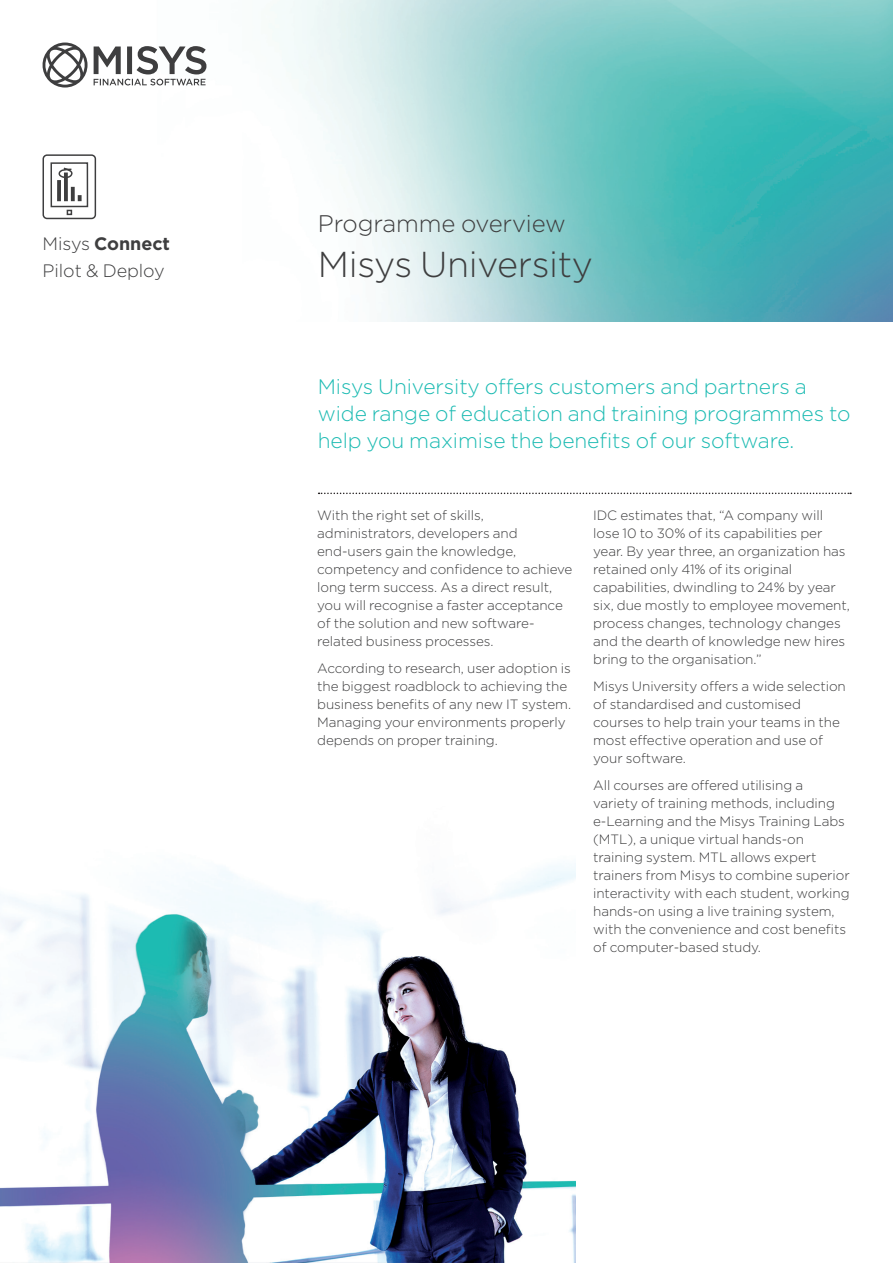
<style>
.page{position:relative;width:893px;height:1263px;background:#fff}
.page>*{position:absolute;margin:0;border:0;box-sizing:border-box;transform-origin:0 0}
.Cover_Title__Solutio{font:300 36px "Gotham";letter-spacing:-.01em;color:#3e3e3f}
.Cover_Title__Solutio-2{font:300 24px "Gotham";letter-spacing:-.005em;color:#3e3e3f}
.Text__Standard_First{font:300 21px/27px "Gotham";letter-spacing:-.005em;color:#1dbbb3}
.Cover_Title__Product{font:700 18px "Gotham";letter-spacing:-.005em;color:#3e3e3f}
.Cover_Title__Product-2{font:300 18px "Gotham";letter-spacing:-.005em;color:#3e3e3f}
.Text__Body{font:300 13.5px/18px "Gotham";letter-spacing:-.005em;color:#3e3e3f}
.s1{font-weight:300}
</style>
<div class="page">
<img style="left:42px;top:0;width:851px;height:322px">
<svg style="left:42px;top:154px;width:55px;height:66px"></svg>
<img style="left:0;top:864px;width:575px;height:399px">
<svg style="left:319px;top:493px;width:532px;height:1px"></svg>
<svg style="left:94px;top:46px;width:112px;height:39px"></svg>
<svg style="left:43px;top:43px;width:45px;height:45px"></svg>
<p class="Cover_Title__Product" style="left:43px;top:231px;width:129px"><span class="s1">Misys</span> Connect</p>
<p class="Cover_Title__Product-2" style="left:43px;top:259px;width:124px">Pilot &amp; Deploy</p>
<p class="Cover_Title__Solutio-2" style="left:318px;top:208px;width:249px">Programme overview</p>
<p class="Cover_Title__Solutio" style="left:318px;top:241px;width:277px">Misys University</p>
<p class="Text__Standard_First" style="left:318px;top:372px;width:534px">Misys University offers customers and partners a wide range of education and training programmes to help you maximise the benefits of our software.</p>
<p class="Text__Body" style="left:317px;top:505px;width:257px">With the right set of skills, administrators, developers and end-users gain the knowledge, competency and confidence to achieve long term success. As a direct result, you will recognise a faster acceptance of the solution and new software&shy;related business processes.</p>
<p class="Text__Body" style="left:317px;top:658px;width:255px">According to research, user adoption is the biggest roadblock to achieving the business benefits of any new IT system.<br>Managing your environments properly depends on proper training.</p>
<p class="Text__Body" style="left:593px;top:505px;width:258px">IDC estimates that, “A company will lose 10 to 30% of its capabilities per year. By year three, an organization has retained only 41% of its original capabilities, dwindling to 24% by year six, due mostly to employee movement, process changes, technology changes and the dearth of knowledge new hires bring to the organisation.”</p>
<p class="Text__Body" style="left:593px;top:676px;width:254px">Misys University offers a wide selection of standardised and customised courses to help train your teams in the most effective operation and use of your software.</p>
<p class="Text__Body" style="left:593px;top:775px;width:258px">All courses are offered utilising a variety of training methods, including e-Learning and the Misys Training Labs (MTL), a unique virtual hands-on training system. MTL allows expert trainers from Misys to combine superior interactivity with each student, working hands-on using a live training system, with the convenience and cost benefits of computer-based study.</p>
</div>
